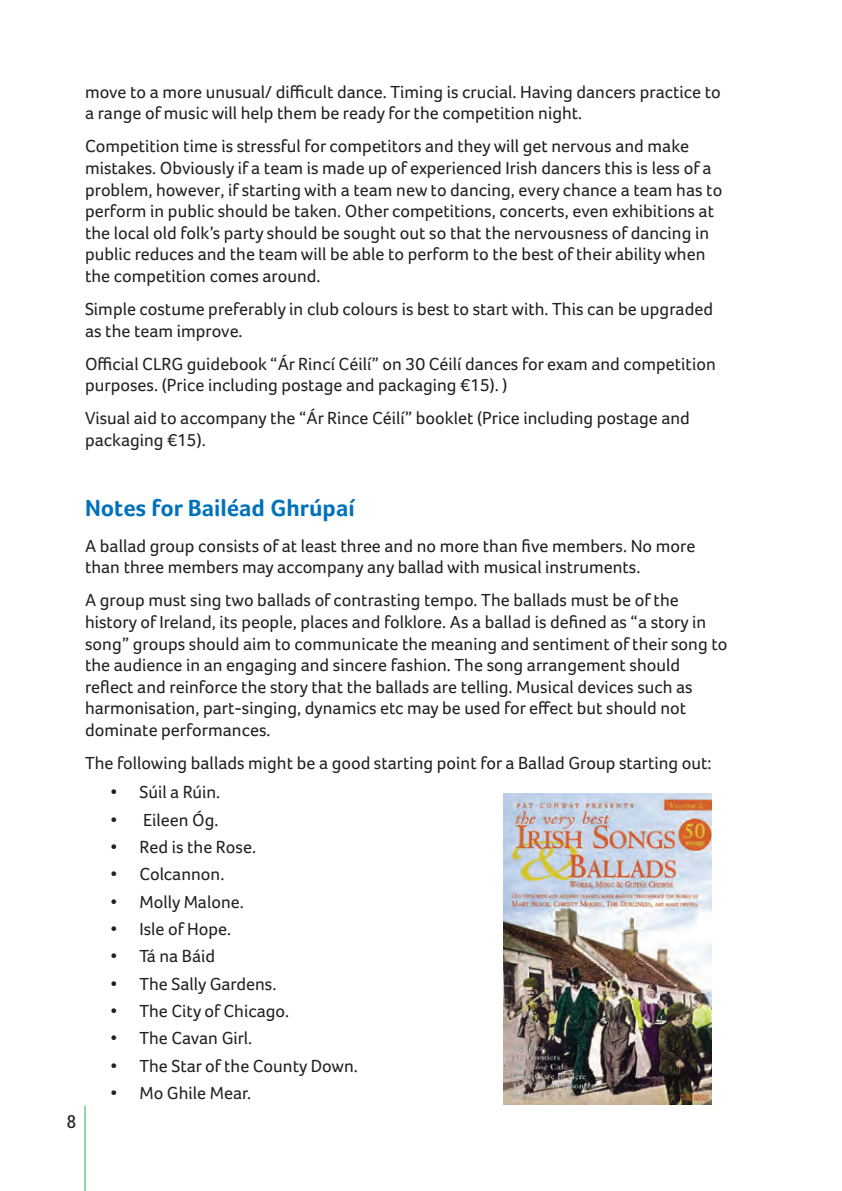
<style>
.page{position:relative;width:842px;height:1191px;background:#fff}
.page>*{position:absolute;margin:0;border:0;box-sizing:border-box;transform-origin:0 0}
.t1{font:700 24px "Foco";color:#0072bc}
.t2{font:18px/21.6px "Foco";color:#231f20}
.t3{font:condensed 18px "Roboto";color:#231f20}
</style>
<div class="page">
<hr style="left:85px;top:1106px;width:1px;height:85px;background:#2ab14a">
<img style="left:504px;top:794px;width:208px;height:310px">
<p class="t2" style="left:85px;top:81px;width:637px">move to a more unusual/ difficult dance. Timing is crucial. Having dancers practice to a range of music will help them be ready for the competition night.</p>
<p class="t2" style="left:85px;top:135px;width:639px">Competition time is stressful for competitors and they will get nervous and make mistakes. Obviously if a team is made up of experienced Irish dancers this is less of a problem, however, if starting with a team new to dancing, every chance a team has to perform in public should be taken. Other competitions, concerts, even exhibitions at the local old folk’s party should be sought out so that the nervousness of dancing in public reduces and the team will be able to perform to the best of their ability when the competition comes around.</p>
<p class="t2" style="left:85px;top:298px;width:629px">Simple costume preferably in club colours is best to start with. This can be upgraded as the team improve.</p>
<p class="t2" style="left:85px;top:352px;width:632px">Official CLRG guidebook “Ár Rincí Céilí” on 30 Céilí dances for exam and competition purposes. (Price including postage and packaging €15). )</p>
<p class="t2" style="left:85px;top:407px;width:606px">Visual aid to accompany the “Ár Rince Céilí” booklet (Price including postage and packaging €15).</p>
<p class="t3" style="left:67px;top:1111px;width:11px">8</p>
<h1 class="t1" style="left:85px;top:493px;width:271px">Notes for Bailéad Ghrúpaí</h1>
<p class="t2" style="left:85px;top:535px;width:612px">A ballad group consists of at least three and no more than five members. No more than three members may accompany any ballad with musical instruments.</p>
<p class="t2" style="left:85px;top:589px;width:644px">A group must sing two ballads of contrasting tempo. The ballads must be of the history of Ireland, its people, places and folklore. As a ballad is defined as “a story in song” groups should aim to communicate the meaning and sentiment of their song to the audience in an engaging and sincere fashion. The song arrangement should reflect and reinforce the story that the ballads are telling. Musical devices such as harmonisation, part-singing, dynamics etc may be used for effect but should not dominate performances.</p>
<p class="t2" style="left:85px;top:752px;width:628px">The following ballads might be a good starting point for a Ballad Group starting out:</p>
<p class="t2" style="left:111px;top:781px;width:111px">• Súil a Rúin.</p>
<p class="t2" style="left:111px;top:808px;width:109px">• Eileen Óg.</p>
<p class="t2" style="left:111px;top:836px;width:147px">• Red is the Rose.</p>
<p class="t2" style="left:111px;top:863px;width:115px">• Colcannon.</p>
<p class="t2" style="left:111px;top:890px;width:135px">• Molly Malone.</p>
<p class="t2" style="left:111px;top:918px;width:122px">• Isle of Hope.</p>
<p class="t2" style="left:111px;top:945px;width:106px">• Tá na Báid</p>
<p class="t2" style="left:111px;top:972px;width:167px">• The Sally Gardens.</p>
<p class="t2" style="left:111px;top:1000px;width:180px">• The City of Chicago.</p>
<p class="t2" style="left:111px;top:1027px;width:143px">• The Cavan Girl.</p>
<p class="t2" style="left:111px;top:1054px;width:249px">• The Star of the County Down.</p>
<p class="t2" style="left:111px;top:1082px;width:142px">• Mo Ghile Mear.</p>
</div>
